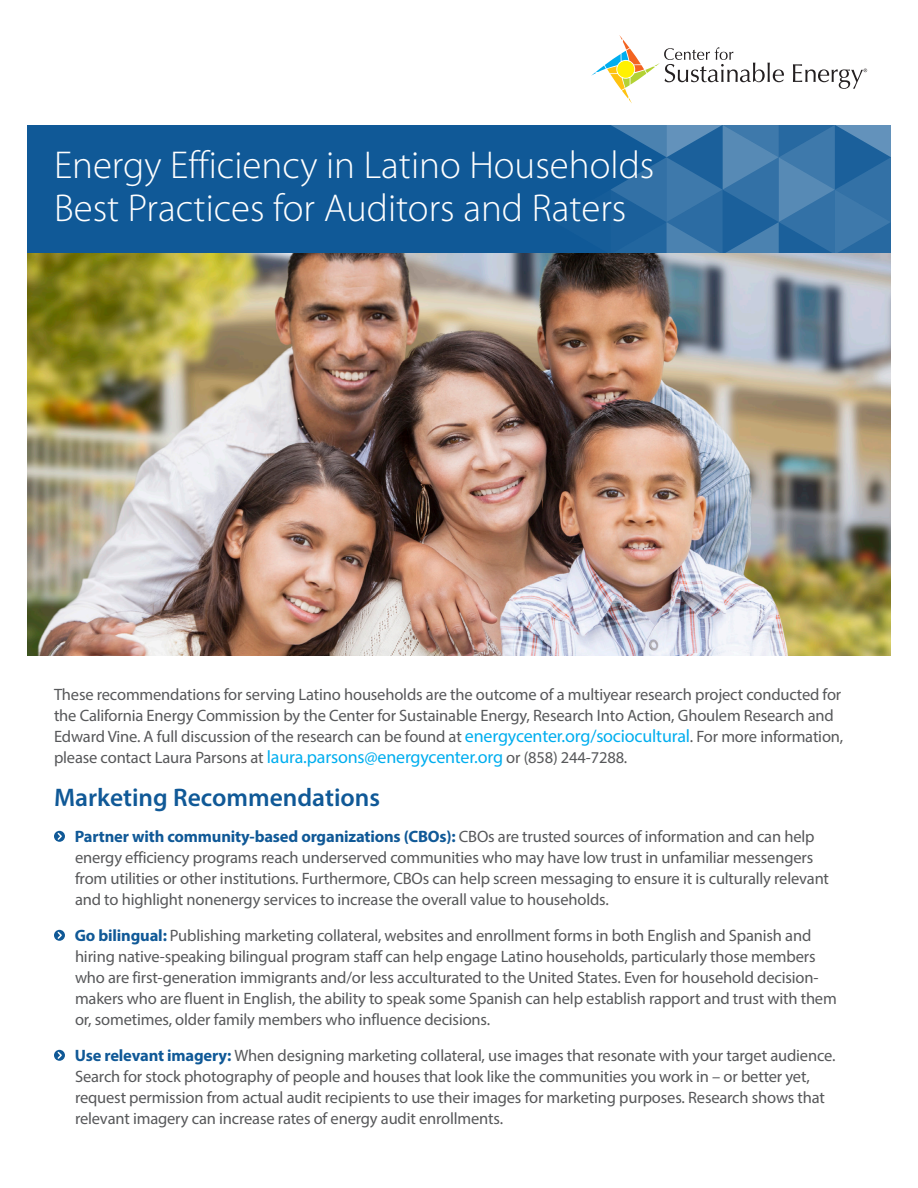
<style>
.page{position:relative;width:918px;height:1188px;background:#fff}
.page>*{position:absolute;margin:0;border:0;box-sizing:border-box;transform-origin:0 0}
.t1{font:300 39px "Myriad Pro";color:#fff}
.Heading_One{font:600 25.5px "Myriad Pro";color:#105997}
.Subtitle{font:16.5px/21px "Myriad Pro";letter-spacing:-.01em;color:#57585a}
.s1{font-size:18px;color:#00aeef}
.s2{font-weight:700;color:#105997}
</style>
<div class="page">
<div style="left:27px;top:125px;width:864px;height:129px;background:#105997"></div>
<svg style="left:554px;top:125px;width:337px;height:129px"></svg>
<svg style="left:591px;top:35px;width:193px;height:68px"></svg>
<svg style="left:793px;top:64px;width:74px;height:25px"></svg>
<div style="left:54px;top:831px;width:11px;height:11px;background:#105997;border-radius:50%"></div>
<svg style="left:56px;top:831px;width:7px;height:10px"></svg>
<div style="left:54px;top:930px;width:11px;height:11px;background:#105997;border-radius:50%"></div>
<svg style="left:56px;top:930px;width:7px;height:10px"></svg>
<div style="left:54px;top:1050px;width:11px;height:11px;background:#105997;border-radius:50%"></div>
<svg style="left:56px;top:1050px;width:7px;height:10px"></svg>
<img style="left:27px;top:254px;width:864px;height:401px">
<p class="t1" style="left:54px;top:141px;width:602px">Energy Efficiency in Latino Households</p>
<p class="t1" style="left:54px;top:185px;width:574px">Best Practices for Auditors and Raters</p>
<p class="Subtitle" style="left:54px;top:684px;width:791px">These recommendations for serving Latino households are the outcome of a multiyear research project conducted for the California Energy Commission by the Center for Sustainable Energy, Research Into Action, Ghoulem Research and Edward Vine. A full discussion of the research can be found at <span class="s1">energycenter.org/sociocultural</span>. For more information, please contact Laura Parsons at <span class="s1">laura.parsons@energycenter.org</span> or (858) 244-7288.</p>
<p class="Heading_One" style="left:54px;top:781px;width:328px">Marketing Recommendations</p>
<p class="Subtitle" style="left:75px;top:826px;width:756px"><span class="s2">Partner with community-based organizations (CBOs):</span> CBOs are trusted sources of information and can help energy efficiency programs reach underserved communities who may have low trust in unfamiliar messengers from utilities or other institutions. Furthermore, CBOs can help screen messaging to ensure it is culturally relevant and to highlight nonenergy services to increase the overall value to households.</p>
<p class="Subtitle" style="left:75px;top:925px;width:764px"><span class="s2">Go bilingual:</span> Publishing marketing collateral, websites and enrollment forms in both English and Spanish and hiring native-speaking bilingual program staff can help engage Latino households, particularly those members who are first-generation immigrants and/or less acculturated to the United States. Even for household decision&shy;makers who are fluent in English, the ability to speak some Spanish can help establish rapport and trust with them or, sometimes, older family members who influence decisions.</p>
<p class="Subtitle" style="left:75px;top:1045px;width:762px"><span class="s2">Use relevant imagery:</span> When designing marketing collateral, use images that resonate with your target audience.<br>Search for stock photography of people and houses that look like the communities you work in – or better yet, request permission from actual audit recipients to use their images for marketing purposes. Research shows that relevant imagery can increase rates of energy audit enrollments.</p>
</div>
